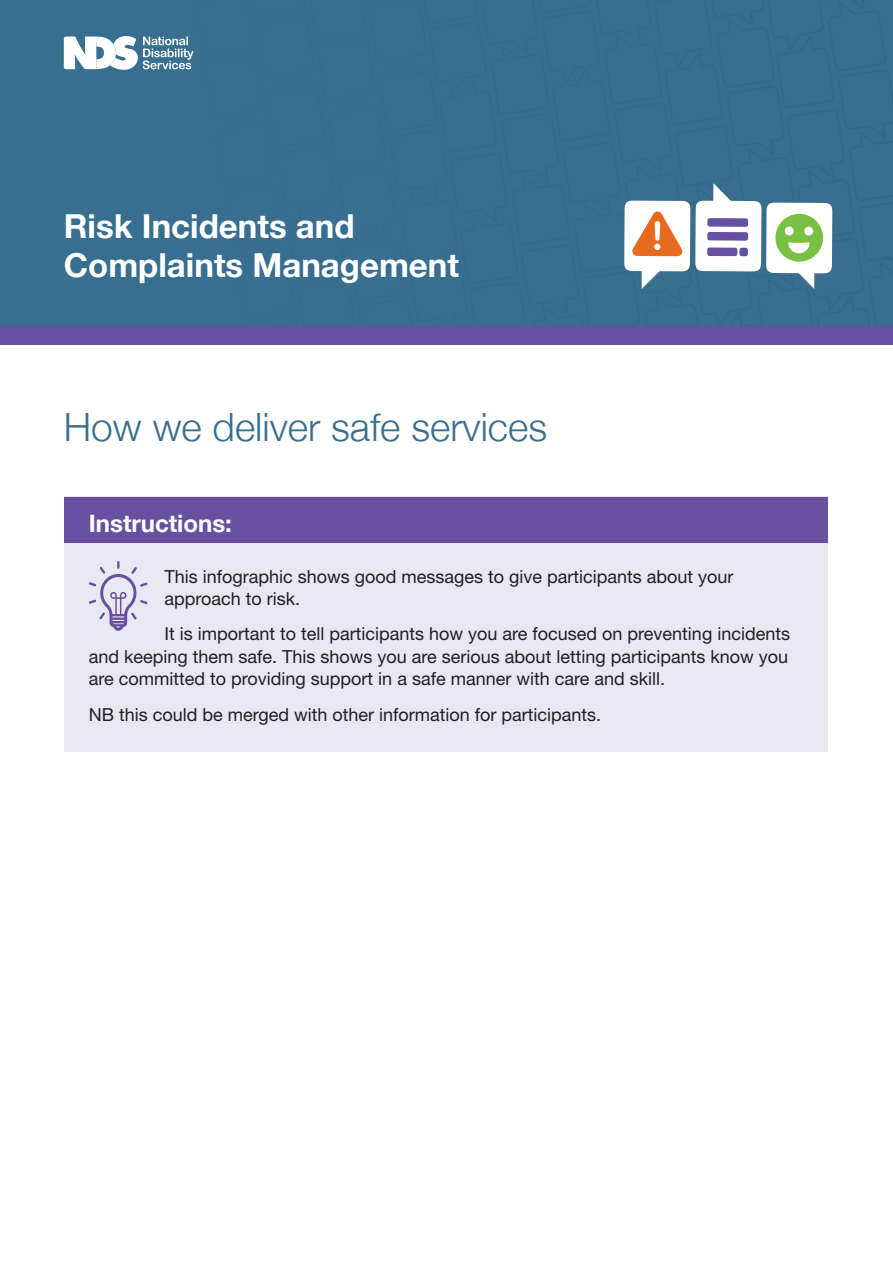
<style>
.page{position:relative;width:893px;height:1263px;background:#fff}
.page>*{position:absolute;margin:0;border:0;box-sizing:border-box;transform-origin:0 0}
.Main_Heading_1{font:300 39px "Helvetica Neue";color:#386e8f}
.t1{font:700 33px/39.6px "Helvetica Neue";color:#fff}
.t2{font:700 24px "Helvetica Neue";color:#fff}
.t3{font:18px/22.5px "Helvetica Neue";color:#231f20}
</style>
<div class="page">
<div style="left:0;top:319px;width:893px;height:26px;background:#6850a1"></div>
<div style="left:0;top:0;width:893px;height:325px;background:#386e8f"></div>
<svg style="left:64px;top:36px;width:129px;height:34px"></svg>
<div style="left:766px;top:203px;width:66px;height:70px;background:#fff;border-radius:9px"></div>
<svg style="left:642px;top:271px;width:25px;height:18px"></svg>
<div style="left:624px;top:201px;width:66px;height:70px;background:#fff;border-radius:9px"></div>
<svg style="left:775px;top:213px;width:50px;height:76px"></svg>
<div style="left:785px;top:226px;width:9px;height:9px;background:#fff;border-radius:50%"></div>
<div style="left:804px;top:227px;width:9px;height:9px;background:#fff;border-radius:50%"></div>
<svg style="left:695px;top:183px;width:66px;height:88px"></svg>
<div style="left:707px;top:218px;width:41px;height:9px;background:#6850a1;border-radius:2px"></div>
<div style="left:707px;top:247px;width:30px;height:9px;background:#6850a1;border-radius:2px"></div>
<div style="left:707px;top:232px;width:41px;height:9px;background:#6850a1;border-radius:2px"></div>
<div style="left:739px;top:248px;width:9px;height:8px;background:#6850a1;border-radius:2px"></div>
<svg style="left:632px;top:211px;width:51px;height:45px"></svg>
<div style="left:64px;top:497px;width:764px;height:255px;background:#e9e7f2"></div>
<div style="left:64px;top:497px;width:764px;height:46px;background:#6850a1"></div>
<svg style="left:89px;top:561px;width:59px;height:70px"></svg>
<h2 class="t1" style="left:64px;top:207px;width:397px">Risk Incidents and<br>Complaints Management</h2>
<p class="Main_Heading_1" style="left:64px;top:396px;width:485px">How we deliver safe services</p>
<p class="t2" style="left:89px;top:505px;width:145px">Instructions:</p>
<p class="t3" style="left:164px;top:565px;width:571px">This infographic shows good messages to give participants about your approach to risk.</p>
<p class="t3" style="left:89px;top:622px;width:703px;text-align:justify;text-indent:76px">It is important to tell participants how you are focused on preventing incidents and keeping them safe. This shows you are serious about letting participants know you are committed to providing support in a safe manner with care and skill.</p>
<p class="t3" style="left:89px;top:703px;width:514px">NB this could be merged with other information for participants.</p>
</div>
